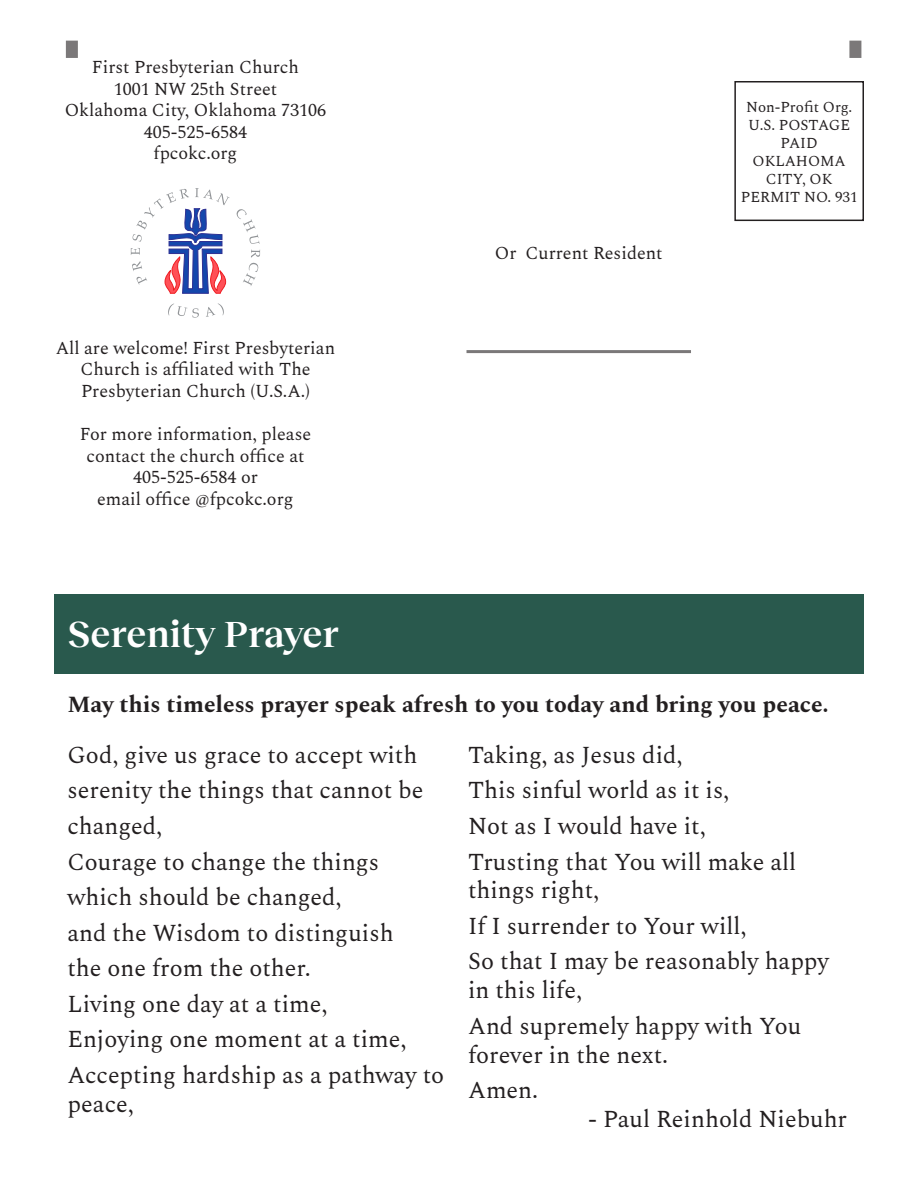
<style>
.page{position:relative;width:918px;height:1188px;background:#fff}
.page>*{position:absolute;margin:0;border:0;box-sizing:border-box;transform-origin:0 0}
.t1{font:600 37.5px "Reckless Neue";color:#fff}
.t2{font:24px/28.8px "Spectral";color:#231f20}
.t3{font:700 23.25px "Spectral";color:#231f20}
.t4{font:18px/21.6px "Spectral";color:#231f20;text-align:center}
.t5{font:15px "Spectral";color:#231f20}
</style>
<div class="page">
<hr style="left:466px;top:350px;width:225px;height:3px;background:#231f20">
<div style="left:849px;top:41px;width:12px;height:17px;background:#7b7879"></div>
<div style="left:66px;top:41px;width:12px;height:17px;background:#7b7879"></div>
<div style="left:734px;top:81px;width:130px;height:140px;border:2px solid #231f20"></div>
<svg style="left:131px;top:188px;width:129px;height:105px"></svg>
<svg style="left:168px;top:303px;width:56px;height:15px"></svg>
<div style="left:54px;top:594px;width:810px;height:80px;background:#29594d"></div>
<p class="t4" style="left:92px;top:55px;width:209px">First Presbyterian Church</p>
<p class="t4" style="left:114px;top:77px;width:165px">1001 NW 25th Street</p>
<p class="t4" style="left:65px;top:98px;width:263px">Oklahoma City, Oklahoma 73106</p>
<p class="t4" style="left:144px;top:120px;width:105px">405-525-6584</p>
<p class="t4" style="left:154px;top:141px;width:85px">fpcokc.org</p>
<p class="t4" style="left:56px;top:336px;width:281px">All are welcome! First Presbyterian<br>Church is affiliated with The<br>Presbyterian Church (U.S.A.)</p>
<p class="t4" style="left:80px;top:422px;width:233px">For more information, please contact the church office at</p>
<p class="t4" style="left:133px;top:465px;width:126px">405-525-6584 or</p>
<p class="t4" style="left:97px;top:487px;width:198px">email office @fpcokc.org</p>
<p class="t4" style="left:495px;top:241px;width:169px">Or Current Resident</p>
<p class="t5" style="left:746px;top:96px;width:108px">Non-Profit Org.</p>
<p class="t5" style="left:748px;top:114px;width:104px">U.S. POSTAGE</p>
<p class="t5" style="left:781px;top:132px;width:39px">PAID</p>
<p class="t5" style="left:753px;top:150px;width:95px">OKLAHOMA</p>
<p class="t5" style="left:766px;top:168px;width:68px">CITY, OK</p>
<p class="t5" style="left:741px;top:186px;width:118px">PERMIT NO. 931</p>
<p class="t1" style="left:68px;top:607px;width:273px">Serenity Prayer</p>
<p class="t3" style="left:68px;top:687px;width:763px">May this timeless prayer speak afresh to you today and bring you peace.</p>
<p class="t2" style="left:68px;top:739px;width:351px">God, give us grace to accept with</p>
<p class="t2" style="left:68px;top:774px;width:357px">serenity the things that cannot be</p>
<p class="t2" style="left:68px;top:810px;width:96px">changed,</p>
<p class="t2" style="left:68px;top:845px;width:313px">Courage to change the things</p>
<p class="t2" style="left:68px;top:881px;width:276px">which should be changed,</p>
<p class="t2" style="left:68px;top:917px;width:328px">and the Wisdom to distinguish</p>
<p class="t2" style="left:68px;top:952px;width:245px">the one from the other.</p>
<p class="t2" style="left:68px;top:988px;width:261px">Living one day at a time,</p>
<p class="t2" style="left:68px;top:1023px;width:341px">Enjoying one moment at a time,</p>
<p class="t2" style="left:68px;top:1059px;width:378px">Accepting hardship as a pathway to peace,</p>
<p class="t2" style="left:468px;top:739px;width:216px">Taking, as Jesus did,</p>
<p class="t2" style="left:468px;top:774px;width:263px">This sinful world as it is,</p>
<p class="t2" style="left:468px;top:810px;width:239px">Not as I would have it,</p>
<p class="t2" style="left:468px;top:845px;width:330px">Trusting that You will make all things right,</p>
<p class="t2" style="left:468px;top:910px;width:280px">If I surrender to Your will,</p>
<p class="t2" style="left:468px;top:945px;width:363px">So that I may be reasonably happy in this life,</p>
<p class="t2" style="left:468px;top:1010px;width:335px">And supremely happy with You forever in the next.</p>
<p class="t2" style="left:468px;top:1074px;width:72px">Amen.</p>
<p class="t2" style="left:588px;top:1103px;width:261px">- Paul Reinhold Niebuhr</p>
</div>
